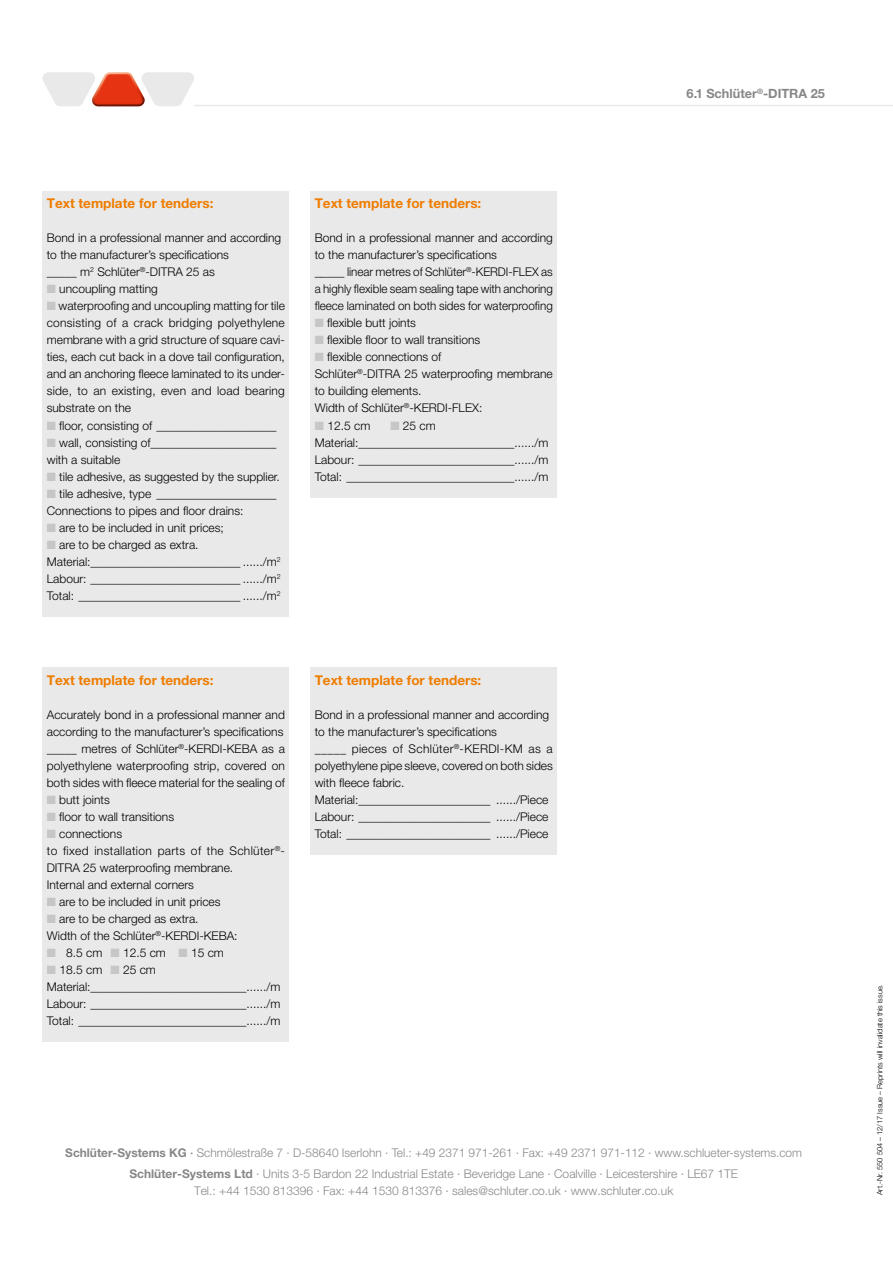
<style>
.page{position:relative;width:893px;height:1263px;background:#fff}
.page>*{position:absolute;margin:0;border:0;box-sizing:border-box;transform-origin:0 0}
.Unter-Überschrift{font:700 13.5px "Helvetica Neue LT Pro";color:#ef7d00}
.t1{font:700 12.75px "Helvetica Neue LT Pro";color:#878787}
.Textbaustein_1__Zeil{font:300 12px/17px "Helvetica Neue LT Pro";color:#000}
.Textbaustein{font:300 12px "Helvetica Neue LT Pro";color:#000}
.t2{font:300 12px/21.3px "Helvetica Neue LT Pro";color:#878787;text-align:center}
.Textbaustein_1__Zeil-2{font:300 12px/17px "Helvetica Neue LT Pro";letter-spacing:.03em;color:#000}
.Fließtext{font:300 7.5px "Helvetica Neue LT Pro";color:#000}
.s1{font-weight:700}
.s2{font-weight:500}
</style>
<div class="page">
<hr style="left:194px;top:105px;width:699px;height:1px;background:#e9e9e9">
<svg style="left:43px;top:72px;width:151px;height:34px"></svg>
<div style="left:310px;top:668px;width:247px;height:187px;background:#e9e9e9"></div>
<div style="left:43px;top:668px;width:246px;height:374px;background:#e9e9e9"></div>
<div style="left:310px;top:191px;width:247px;height:306px;background:#e9e9e9"></div>
<div style="left:43px;top:191px;width:246px;height:426px;background:#e9e9e9"></div>
<p class="Unter-Überschrift" style="left:47px;top:195px;width:168px">Text template for tenders:</p>
<p class="Textbaustein_1__Zeil" style="left:47px;top:229px;width:236px">Bond in a professional manner and according</p>
<p class="Textbaustein_1__Zeil" style="left:47px;top:246px;width:184px">to the manufacturer’s specifications</p>
<p class="Textbaustein_1__Zeil" style="left:47px;top:263px;width:170px">_____ m<sup>2</sup> Schlüter<sup>®</sup>-DITRA 25 as</p>
<p class="Textbaustein_1__Zeil" style="left:59px;top:280px;width:100px">uncoupling matting</p>
<p class="Textbaustein_1__Zeil" style="left:47px;top:297px;width:240px;text-indent:12px">waterproofing and uncoupling matting for tile consisting of a crack bridging polyethylene membrane with a grid structure of square cavi&shy;ties, each cut back in a dove tail configuration, and an anchoring fleece laminated to its under&shy;side, to an existing, even and load bearing substrate on the</p>
<p class="Textbaustein" style="left:59px;top:418px;width:219px">floor, consisting of ____________________</p>
<p class="Textbaustein" style="left:59px;top:435px;width:219px">wall, consisting of_____________________</p>
<p class="Textbaustein_1__Zeil" style="left:47px;top:450px;width:75px">with a suitable</p>
<p class="Textbaustein_1__Zeil" style="left:59px;top:467px;width:222px">tile adhesive, as suggested by the supplier.</p>
<p class="Textbaustein" style="left:59px;top:486px;width:219px">tile adhesive, type ____________________</p>
<p class="Textbaustein_1__Zeil" style="left:47px;top:501px;width:198px">Connections to pipes and floor drains:</p>
<p class="Textbaustein_1__Zeil" style="left:59px;top:519px;width:166px">are to be included in unit prices;</p>
<p class="Textbaustein_1__Zeil" style="left:59px;top:536px;width:141px">are to be charged as extra.</p>
<p class="Textbaustein" style="left:47px;top:554px;width:235px">Material:_________________________ ....../m<sup>2</sup></p>
<p class="Textbaustein" style="left:47px;top:571px;width:235px">Labour: _________________________ ....../m<sup>2</sup></p>
<p class="Textbaustein" style="left:47px;top:588px;width:235px">Total: ___________________________ ....../m<sup>2</sup></p>
<p class="Unter-Überschrift" style="left:315px;top:195px;width:168px">Text template for tenders:</p>
<p class="Textbaustein_1__Zeil" style="left:315px;top:229px;width:240px">Bond in a professional manner and according to the manufacturer’s specifications</p>
<p class="Textbaustein_1__Zeil" style="left:315px;top:263px;width:240px;text-align:justify">_____ linear metres of Schlüter<sup>®</sup>-KERDI-FLEX as a highly flexible seam sealing tape with anchoring fleece laminated on both sides for waterproofing</p>
<p class="Textbaustein_1__Zeil" style="left:327px;top:314px;width:90px">flexible butt joints</p>
<p class="Textbaustein_1__Zeil" style="left:327px;top:331px;width:155px">flexible floor to wall transitions</p>
<p class="Textbaustein_1__Zeil" style="left:327px;top:348px;width:116px">flexible connections of</p>
<p class="Textbaustein_1__Zeil" style="left:315px;top:365px;width:240px">Schlüter<sup>®</sup>-DITRA 25 waterproofing membrane to building elements.</p>
<p class="Textbaustein" style="left:315px;top:401px;width:169px">Width of Schlüter<sup>®</sup>-KERDI-FLEX:</p>
<p class="Textbaustein" style="left:327px;top:418px;width:44px">12.5 cm</p>
<p class="Textbaustein" style="left:403px;top:418px;width:34px">25 cm</p>
<p class="Textbaustein" style="left:315px;top:435px;width:235px">Material:__________________________....../m</p>
<p class="Textbaustein" style="left:315px;top:452px;width:235px">Labour: __________________________....../m</p>
<p class="Textbaustein" style="left:315px;top:469px;width:235px">Total: ____________________________....../m</p>
<p class="Unter-Überschrift" style="left:47px;top:671px;width:168px">Text template for tenders:</p>
<p class="Unter-Überschrift" style="left:315px;top:671px;width:168px">Text template for tenders:</p>
<p class="Textbaustein_1__Zeil" style="left:47px;top:706px;width:240px">Accurately bond in a professional manner and according to the manufacturer’s specifications</p>
<p class="Textbaustein_1__Zeil" style="left:47px;top:740px;width:240px;text-align:justify">_____ metres of Schlüter<sup>®</sup>-KERDI-KEBA as a polyethylene waterproofing strip, covered on both sides with fleece material for the sealing of</p>
<p class="Textbaustein_1__Zeil" style="left:59px;top:791px;width:52px">butt joints</p>
<p class="Textbaustein_1__Zeil" style="left:59px;top:808px;width:116px">floor to wall transitions</p>
<p class="Textbaustein_1__Zeil" style="left:59px;top:825px;width:64px">connections</p>
<p class="Textbaustein_1__Zeil-2" style="left:47px;top:842px;width:240px">to fixed installation parts of the Schlüter<sup>®</sup>-<br>DITRA 25 waterproofing membrane.</p>
<p class="Textbaustein_1__Zeil" style="left:47px;top:876px;width:149px">Internal and external corners</p>
<p class="Textbaustein_1__Zeil" style="left:59px;top:893px;width:163px">are to be included in unit prices</p>
<p class="Textbaustein_1__Zeil" style="left:59px;top:910px;width:141px">are to be charged as extra.</p>
<p class="Textbaustein" style="left:47px;top:928px;width:192px">Width of the Schlüter<sup>®</sup>-KERDI-KEBA:</p>
<p class="Textbaustein" style="left:66px;top:945px;width:38px">8.5 cm</p>
<p class="Textbaustein" style="left:123px;top:945px;width:44px">12.5 cm</p>
<p class="Textbaustein" style="left:191px;top:945px;width:34px">15 cm</p>
<p class="Textbaustein" style="left:60px;top:962px;width:44px">18.5 cm</p>
<p class="Textbaustein" style="left:123px;top:962px;width:34px">25 cm</p>
<p class="Textbaustein" style="left:47px;top:979px;width:235px">Material:__________________________....../m</p>
<p class="Textbaustein" style="left:47px;top:996px;width:235px">Labour: __________________________....../m</p>
<p class="Textbaustein" style="left:47px;top:1013px;width:235px">Total: ____________________________....../m</p>
<p class="Textbaustein_1__Zeil" style="left:315px;top:706px;width:236px">Bond in a professional manner and according</p>
<p class="Textbaustein_1__Zeil" style="left:315px;top:723px;width:184px">to the manufacturer’s specifications</p>
<p class="Textbaustein_1__Zeil" style="left:315px;top:740px;width:240px;text-align:justify">_____ pieces of Schlüter<sup>®</sup>-KERDI-KM as a polyethylene pipe sleeve, covered on both sides with fleece fabric.</p>
<p class="Textbaustein" style="left:315px;top:792px;width:235px">Material:______________________ ....../Piece</p>
<p class="Textbaustein" style="left:315px;top:809px;width:235px">Labour: ______________________ ....../Piece</p>
<p class="Textbaustein" style="left:315px;top:826px;width:235px">Total: ________________________ ....../Piece</p>
<p class="t1" style="left:687px;top:86px;width:140px">6.1 Schlüter<sup>®</sup>-DITRA 25</p>
<p class="t2" style="left:65px;top:1141px;width:738px"><span class="s1">Schlüter-Systems KG</span> <span class="s2">·</span> Schmölestraße 7 · D-58640 Iserlohn · Tel.: +49 2371 971-261 · Fax: +49 2371 971-112 · www.schlueter-systems.com<br><span class="s1">Schlüter-Systems Ltd</span> · Units 3-5 Bardon 22 Industrial Estate · Beveridge Lane · Coalville · Leicestershire · LE67 1TE</p>
<p class="t2" style="left:194px;top:1180px;width:481px">Tel.: +44 1530 813396 · Fax: +44 1530 813376 · sales@schluter.co.uk · www.schluter.co.uk</p>
<p class="Fließtext" style="left:875px;top:1195px;width:212px;rotate:-90deg">Art.-Nr. 550 504 – 12/17 Issue – Reprints will invalidate this issue.</p>
</div>
